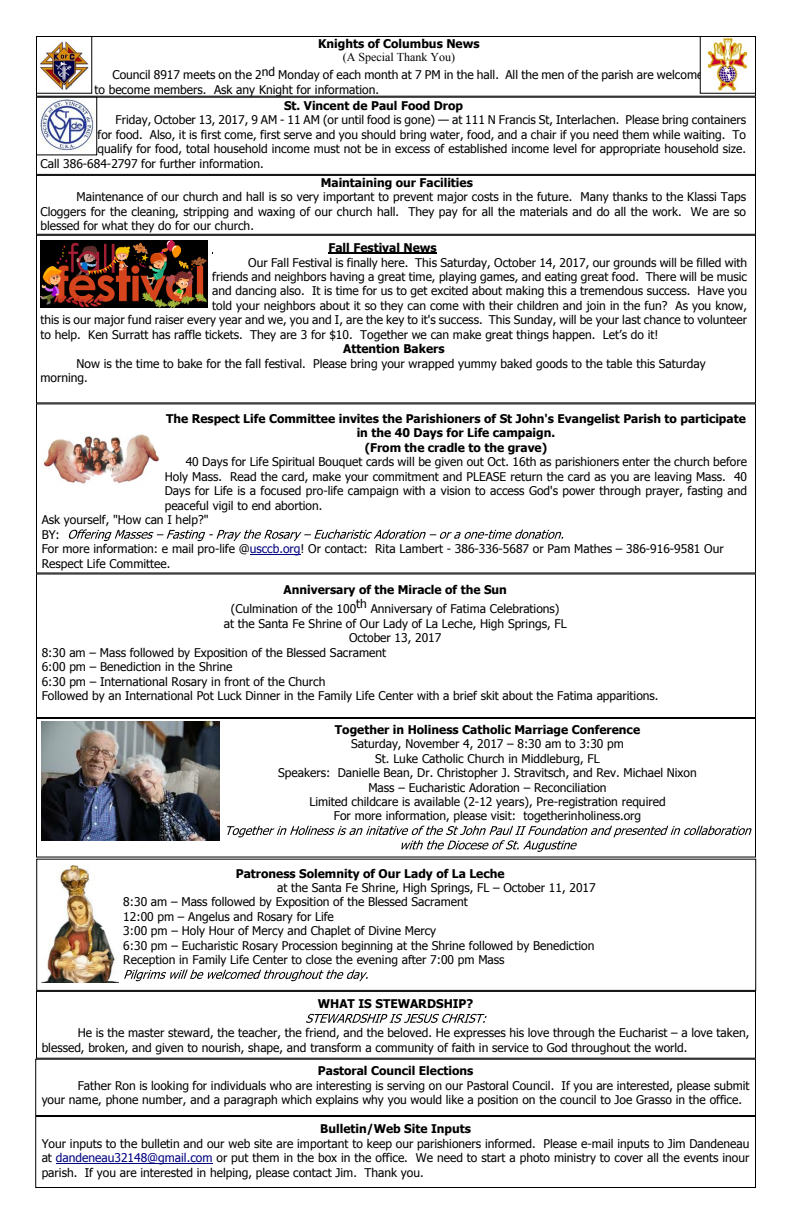
<style>
.page{position:relative;width:792px;height:1224px;background:#fff}
.page>*{position:absolute;margin:0;border:0;box-sizing:border-box;transform-origin:0 0}
.t1{font:12px/14.5px "Tahoma";color:#000}
.t2{font:700 12px/14.5px "Tahoma";color:#000;text-align:center}
.t3{font:12px "Times New Roman";color:#000}
.s1{color:#000080}
</style>
<div class="page">
<div style="left:36px;top:36px;width:720px;height:61px;background:#fff;border:1px solid #000"></div>
<div style="left:36px;top:36px;width:56px;height:58px;background:#fff;border:1px solid #000"></div>
<img style="left:39px;top:39px;width:50px;height:52px">
<div style="left:700px;top:36px;width:56px;height:58px;background:#fff;border:1px solid #000"></div>
<img style="left:708px;top:38px;width:40px;height:53px">
<div style="left:36px;top:97px;width:720px;height:78px;background:#fff;border:1px solid #000"></div>
<div style="left:36px;top:97px;width:61px;height:58px;background:#fff;border:1px solid #000"></div>
<img style="left:41px;top:100px;width:53px;height:51px">
<div style="left:36px;top:175px;width:720px;height:60px;background:#fff;border:1px solid #000"></div>
<div style="left:36px;top:235px;width:720px;height:168px;background:#fff;border:1px solid #000"></div>
<hr style="left:329px;top:253px;width:108px;height:1px;background:#000">
<img style="left:41px;top:240px;width:167px;height:67px">
<svg style="left:69px;top:529px;width:494px;height:12px"></svg>
<hr style="left:250px;top:554px;width:51px;height:1px;background:#000080">
<img style="left:43px;top:434px;width:117px;height:50px">
<div style="left:35px;top:1116px;width:721px;height:72px;background:#fff;border:1px solid #000"></div>
<hr style="left:56px;top:1163px;width:157px;height:1px;background:#000080">
<div style="left:36px;top:718px;width:720px;height:140px;background:#fff;border:1px solid #000"></div>
<svg style="left:227px;top:826px;width:525px;height:26px"></svg>
<img style="left:42px;top:722px;width:178px;height:118px">
<div style="left:36px;top:991px;width:720px;height:68px;background:#fff;border:1px solid #000"></div>
<svg style="left:306px;top:1014px;width:181px;height:9px"></svg>
<div style="left:35px;top:1059px;width:721px;height:57px;background:#fff;border:1px solid #000"></div>
<div style="left:36px;top:573px;width:720px;height:145px;background:#fff;border:1px solid #000"></div>
<div style="left:36px;top:859px;width:720px;height:132px;background:#fff;border:1px solid #000"></div>
<svg style="left:124px;top:970px;width:244px;height:11px"></svg>
<img style="left:42px;top:866px;width:77px;height:117px">
<p class="t2" style="left:318px;top:37px;width:163px">Knights of Columbus News</p>
<p class="t3" style="left:343px;top:53px;width:114px">(A Special Thank You)</p>
<p class="t1" style="left:94px;top:69px;width:610px;text-indent:18px">Council 8917 meets on the 2nd Monday of each month at 7 PM in the hall. All the men of the parish are welcome to become members. Ask any Knight for information.</p>
<p class="t2" style="left:284px;top:99px;width:181px">St. Vincent de Paul Food Drop</p>
<p class="t1" style="left:116px;top:114px;width:632px">Friday, October 13, 2017, 9 AM - 11 AM (or until food is gone) — at 111 N Francis St, Interlachen. Please bring containers</p>
<p class="t1" style="left:98px;top:128px;width:650px">for food. Also, it is first come, first serve and you should bring water, food, and a chair if you need them while waiting. To</p>
<p class="t1" style="left:98px;top:143px;width:650px">qualify for food, total household income must not be in excess of established income level for appropriate household size.</p>
<p class="t1" style="left:41px;top:157px;width:225px">Call 386-684-2797 for further information.</p>
<p class="t2" style="left:321px;top:176px;width:154px">Maintaining our Facilities</p>
<p class="t1" style="left:41px;top:191px;width:707px;text-align:justify;text-indent:36px">Maintenance of our church and hall is so very important to prevent major costs in the future. Many thanks to the Klassi Taps Cloggers for the cleaning, stripping and waxing of our church hall. They pay for all the materials and do all the work. We are so blessed for what they do for our church.</p>
<p class="t2" style="left:329px;top:241px;width:110px">Fall Festival News</p>
<p class="t1" style="left:248px;top:256px;width:500px">Our Fall Festival is finally here. This Saturday, October 14, 2017, our grounds will be filled with</p>
<p class="t1" style="left:212px;top:270px;width:536px">friends and neighbors having a great time, playing games, and eating great food. There will be music</p>
<p class="t1" style="left:212px;top:285px;width:536px">and dancing also. It is time for us to get excited about making this a tremendous success. Have you</p>
<p class="t1" style="left:212px;top:299px;width:536px">told your neighbors about it so they can come with their children and join in the fun? As you know,</p>
<p class="t1" style="left:41px;top:314px;width:708px">this is our major fund raiser every year and we, you and I, are the key to it's success. This Sunday, will be your last chance to volunteer</p>
<p class="t1" style="left:41px;top:328px;width:619px">to help. Ken Surratt has raffle tickets. They are 3 for $10. Together we can make great things happen. Let’s do it!</p>
<p class="t2" style="left:343px;top:343px;width:103px">Attention Bakers</p>
<p class="t1" style="left:41px;top:357px;width:667px;text-indent:36px">Now is the time to bake for the fall festival. Please bring your wrapped yummy baked goods to the table this Saturday morning.</p>
<p class="t2" style="left:166px;top:412px;width:581px">The Respect Life Committee invites the Parishioners of St John's Evangelist Parish to participate in the 40 Days for Life campaign.<br>(From the cradle to the grave)</p>
<p class="t1" style="left:186px;top:456px;width:563px">40 Days for Life Spiritual Bouquet cards will be given out Oct. 16th as parishioners enter the church before</p>
<p class="t1" style="left:165px;top:470px;width:584px">Holy Mass. Read the card, make your commitment and PLEASE return the card as you are leaving Mass. 40</p>
<p class="t1" style="left:165px;top:485px;width:584px">Days for Life is a focused pro-life campaign with a vision to access God's power through prayer, fasting and</p>
<p class="t1" style="left:165px;top:499px;width:159px">peaceful vigil to end abortion.</p>
<p class="t1" style="left:42px;top:514px;width:168px">Ask yourself, "How can I help?"</p>
<p class="t1" style="left:42px;top:528px;width:20px">BY:</p>
<p class="t1" style="left:42px;top:542px;width:684px">For more information: e mail pro-life @<span class="s1">usccb.org</span>! Or contact: Rita Lambert - 386-336-5687 or Pam Mathes – 386-916-9581 Our</p>
<p class="t1" style="left:42px;top:557px;width:130px">Respect Life Committee.</p>
<p class="t2" style="left:284px;top:583px;width:225px">Anniversary of the Miracle of the Sun</p>
<p class="t1" style="left:231px;top:603px;width:330px">(Culmination of the 100th Anniversary of Fatima Celebrations)</p>
<p class="t1" style="left:224px;top:617px;width:344px">at the Santa Fe Shrine of Our Lady of La Leche, High Springs, FL</p>
<p class="t1" style="left:349px;top:632px;width:94px">October 13, 2017</p>
<p class="t1" style="left:42px;top:646px;width:346px">8:30 am – Mass followed by Exposition of the Blessed Sacrament</p>
<p class="t1" style="left:42px;top:661px;width:192px">6:00 pm – Benediction in the Shrine</p>
<p class="t1" style="left:42px;top:675px;width:285px">6:30 pm – International Rosary in front of the Church</p>
<p class="t1" style="left:42px;top:690px;width:618px">Followed by an International Pot Luck Dinner in the Family Life Center with a brief skit about the Fatima apparitions.</p>
<p class="t2" style="left:335px;top:723px;width:307px">Together in Holiness Catholic Marriage Conference</p>
<p class="t1" style="left:278px;top:738px;width:420px;text-align:center">Saturday, November 4, 2017 – 8:30 am to 3:30 pm<br>St. Luke Catholic Church in Middleburg, FL<br>Speakers: Danielle Bean, Dr. Christopher J. Stravitsch, and Rev. Michael Nixon Mass – Eucharistic Adoration – Reconciliation<br>Limited childcare is available (2-12 years), Pre-registration required<br>For more information, please visit: togetherinholiness.org</p>
<p class="t2" style="left:236px;top:867px;width:270px">Patroness Solemnity of Our Lady of La Leche</p>
<p class="t1" style="left:123px;top:881px;width:474px;text-indent:154px">at the Santa Fe Shrine, High Springs, FL – October 11, 2017<br>8:30 am – Mass followed by Exposition of the Blessed Sacrament<br>12:00 pm – Angelus and Rosary for Life<br>3:00 pm – Holy Hour of Mercy and Chaplet of Divine Mercy<br>6:30 pm – Eucharistic Rosary Procession beginning at the Shrine followed by Benediction Reception in Family Life Center to close the evening after 7:00 pm Mass</p>
<p class="t2" style="left:318px;top:998px;width:157px">WHAT IS STEWARDSHIP?</p>
<p class="t1" style="left:42px;top:1027px;width:709px;text-indent:36px">He is the master steward, the teacher, the friend, and the beloved. He expresses his love through the Eucharist – a love taken, blessed, broken, and given to nourish, shape, and transform a community of faith in service to God throughout the world.</p>
<p class="t2" style="left:318px;top:1065px;width:157px">Pastoral Council Elections</p>
<p class="t1" style="left:42px;top:1079px;width:709px;text-indent:36px">Father Ron is looking for individuals who are interesting is serving on our Pastoral Council. If you are interested, please submit your name, phone number, and a paragraph which explains why you would like a position on the council to Joe Grasso in the office.</p>
<p class="t2" style="left:320px;top:1123px;width:152px">Bulletin/Web Site Inputs</p>
<p class="t1" style="left:42px;top:1137px;width:709px;text-align:justify">Your inputs to the bulletin and our web site are important to keep our parishioners informed. Please e-mail inputs to Jim Dandeneau at <span class="s1">dandeneau32148@gmail.com</span> or put them in the box in the office. We need to start a photo ministry to cover all the events inour parish. If you are interested in helping, please contact Jim. Thank you.</p>
</div>
